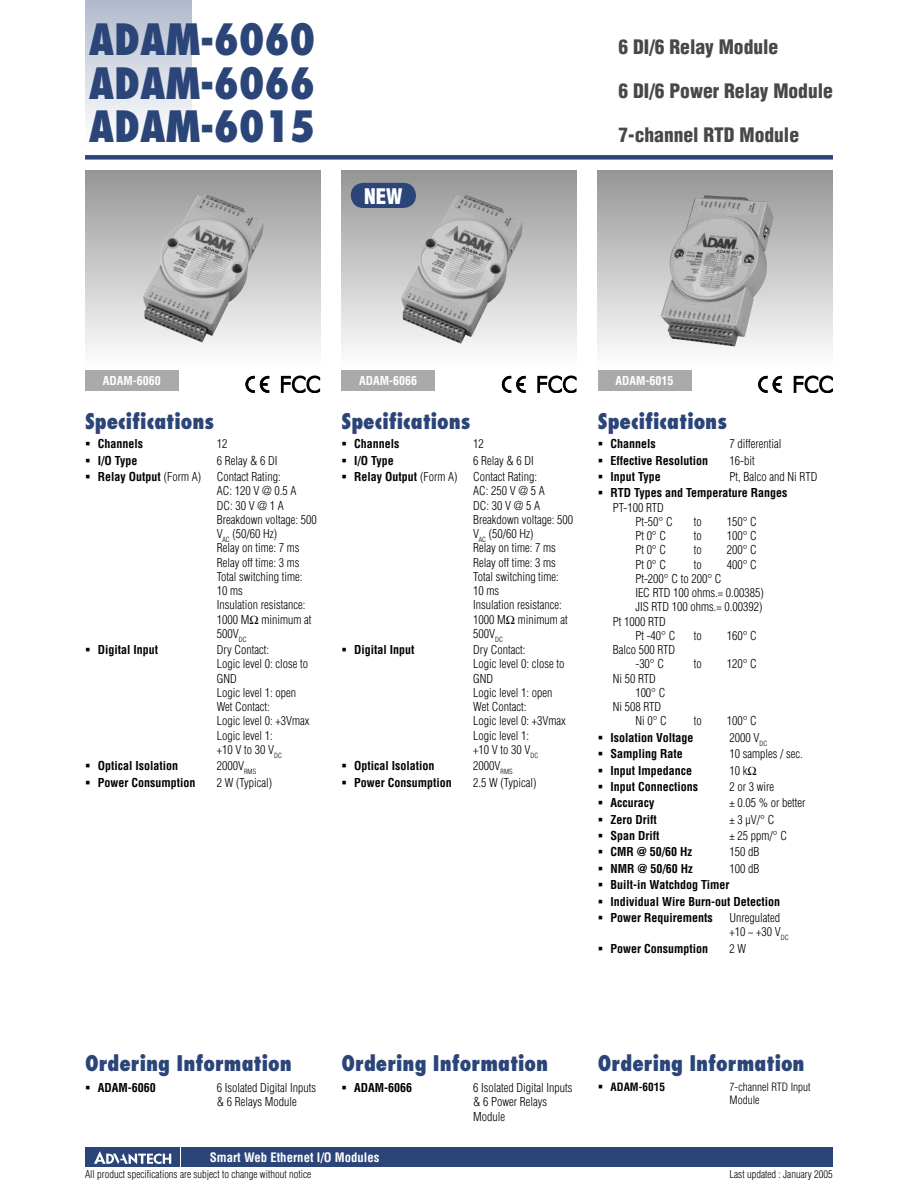
<style>
.page{position:relative;width:918px;height:1188px;background:#fff}
.page>*{position:absolute;margin:0;border:0;box-sizing:border-box;transform-origin:0 0}
.t1{font:800 condensed 42px/43.5px "Futura";color:#2b4578;text-align:justify}
.t2{font:800 condensed 21px "Futura";color:#2b4578}
.t3{font:900 condensed 21px "Helvetica";color:#fff}
.t4{font:900 condensed 19.5px "Helvetica";color:#484848}
.t5{font:700 condensed 12.75px "Helvetica";color:#fff}
.t6{font:300 condensed 12px/14.2px "Helvetica";color:#000}
.t7{font:700 condensed 12px "Helvetica";color:#000}
.t8{font:700 condensed 12px "Helvetica";color:#fff}
.t9{font:300 condensed 11.25px/12.8px "Helvetica";color:#000}
.t10{font:700 condensed 11.25px "Helvetica";color:#000}
.t11{font:300 condensed 10.5px "Helvetica";color:#000}
.s1{font-weight:300}
</style>
<div class="page">
<div style="left:85px;top:155px;width:748px;height:5px;background:#2b4578"></div>
<div style="left:182px;top:1147px;width:651px;height:20px;background:#2b4578"></div>
<div style="left:85px;top:0;width:106px;height:143px;background:linear-gradient(to bottom,#b0bacd,#fff)"></div>
<div style="left:85px;top:1147px;width:95px;height:20px;background:#2b4578"></div>
<svg style="left:94px;top:1151px;width:77px;height:13px"></svg>
<div style="left:85px;top:170px;width:235px;height:200px;background:linear-gradient(to bottom,#969696,#fff)"></div>
<div style="left:341px;top:170px;width:236px;height:200px;background:linear-gradient(to bottom,#969696,#fff)"></div>
<div style="left:598px;top:170px;width:235px;height:200px;background:linear-gradient(to bottom,#969696,#fff)"></div>
<div style="left:85px;top:370px;width:94px;height:21px;background:#aaa"></div>
<div style="left:341px;top:370px;width:94px;height:21px;background:#aaa"></div>
<div style="left:598px;top:370px;width:93px;height:21px;background:#aaa"></div>
<img style="left:661px;top:195px;width:112px;height:151px">
<img style="left:143px;top:194px;width:121px;height:148px">
<svg style="left:351px;top:183px;width:65px;height:25px"></svg>
<img style="left:401px;top:194px;width:122px;height:150px">
<svg style="left:245px;top:376px;width:24px;height:17px"></svg>
<svg style="left:281px;top:376px;width:39px;height:17px"></svg>
<svg style="left:502px;top:376px;width:24px;height:17px"></svg>
<svg style="left:537px;top:376px;width:40px;height:17px"></svg>
<svg style="left:758px;top:376px;width:24px;height:17px"></svg>
<svg style="left:794px;top:376px;width:39px;height:17px"></svg>
<h1 class="t1" style="left:89px;top:17px;width:228px">ADAM-6060<br>ADAM-6066<br>ADAM-6015</h1>
<h2 class="t3" style="left:364px;top:183px;width:40px">NEW</h2>
<h3 class="t4" style="left:619px;top:34px;width:161px">6 DI/6 Relay Module</h3>
<h3 class="t4" style="left:619px;top:79px;width:216px">6 DI/6 Power Relay Module</h3>
<h3 class="t4" style="left:619px;top:123px;width:182px">7-channel RTD Module</h3>
<p class="t8" style="left:103px;top:373px;width:60px">ADAM-6060</p>
<p class="t8" style="left:615px;top:373px;width:60px">ADAM-6015</p>
<h2 class="t2" style="left:85px;top:408px;width:131px">Specifications</h2>
<p class="t8" style="left:359px;top:373px;width:60px">ADAM-6066</p>
<h2 class="t2" style="left:341px;top:408px;width:131px">Specifications</h2>
<h2 class="t2" style="left:598px;top:408px;width:131px">Specifications</h2>
<p class="t7" style="left:85px;top:437px;width:60px">▪ Channels</p>
<p class="t6" style="left:217px;top:437px;width:12px">12</p>
<p class="t7" style="left:85px;top:453px;width:54px">▪ I/O Type</p>
<p class="t6" style="left:217px;top:453px;width:62px">6 Relay &amp; 6 DI</p>
<p class="t7" style="left:85px;top:469px;width:118px">▪ Relay Output <span class="s1">(Form A)</span></p>
<p class="t6" style="left:217px;top:470px;width:101px">Contact Rating:<br>AC: 120 V @ 0.5 A<br>DC: 30 V @ 1 A<br>Breakdown voltage: 500<br>V<sub>AC</sub> (50/60 Hz)<br>Relay on time: 7 ms<br>Relay off time: 3 ms<br>Total switching time:<br>10 ms<br>Insulation resistance:<br>1000 M minimum at<br>500V<sub>DC</sub></p>
<p class="t7" style="left:85px;top:643px;width:75px">▪ Digital Input</p>
<p class="t6" style="left:217px;top:643px;width:94px">Dry Contact:<br>Logic level 0: close to<br>GND<br>Logic level 1: open<br>Wet Contact:<br>Logic level 0: +3Vmax<br>Logic level 1:<br>+10 V to 30 V<sub>DC</sub></p>
<p class="t7" style="left:85px;top:759px;width:95px">▪ Optical Isolation</p>
<p class="t6" style="left:217px;top:759px;width:41px">2000V<sub>RMS</sub></p>
<p class="t7" style="left:85px;top:775px;width:112px">▪ Power Consumption</p>
<p class="t6" style="left:217px;top:775px;width:57px">2 W (Typical)</p>
<p class="t7" style="left:341px;top:437px;width:60px">▪ Channels</p>
<p class="t6" style="left:473px;top:437px;width:12px">12</p>
<p class="t7" style="left:341px;top:453px;width:54px">▪ I/O Type</p>
<p class="t6" style="left:473px;top:453px;width:62px">6 Relay &amp; 6 DI</p>
<p class="t7" style="left:341px;top:469px;width:118px">▪ Relay Output <span class="s1">(Form A)</span></p>
<p class="t6" style="left:473px;top:470px;width:101px">Contact Rating:<br>AC: 250 V @ 5 A<br>DC: 30 V @ 5 A<br>Breakdown voltage: 500<br>V<sub>AC</sub> (50/60 Hz)<br>Relay on time: 7 ms<br>Relay off time: 3 ms<br>Total switching time:<br>10 ms<br>Insulation resistance:<br>1000 M minimum at<br>500V<sub>DC</sub></p>
<p class="t7" style="left:341px;top:643px;width:75px">▪ Digital Input</p>
<p class="t6" style="left:473px;top:643px;width:94px">Dry Contact:<br>Logic level 0: close to<br>GND<br>Logic level 1: open<br>Wet Contact:<br>Logic level 0: +3Vmax<br>Logic level 1:<br>+10 V to 30 V<sub>DC</sub></p>
<p class="t7" style="left:341px;top:759px;width:95px">▪ Optical Isolation</p>
<p class="t6" style="left:473px;top:759px;width:41px">2000V<sub>RMS</sub></p>
<p class="t7" style="left:341px;top:775px;width:112px">▪ Power Consumption</p>
<p class="t6" style="left:473px;top:775px;width:65px">2.5 W (Typical)</p>
<p class="t7" style="left:598px;top:437px;width:60px">▪ Channels</p>
<p class="t6" style="left:730px;top:437px;width:53px">7 differential</p>
<p class="t7" style="left:598px;top:453px;width:112px">▪ Effective Resolution</p>
<p class="t6" style="left:730px;top:453px;width:27px">16-bit</p>
<p class="t7" style="left:598px;top:469px;width:65px">▪ Input Type</p>
<p class="t6" style="left:730px;top:470px;width:89px">Pt, Balco and Ni RTD</p>
<p class="t7" style="left:598px;top:486px;width:191px">▪ RTD Types and Temperature Ranges</p>
<p class="t6" style="left:613px;top:500px;width:53px">PT-100 RTD</p>
<p class="t6" style="left:635px;top:514px;width:39px">Pt-50° C</p>
<p class="t6" style="left:694px;top:514px;width:9px">to</p>
<p class="t6" style="left:727px;top:514px;width:32px">150° C</p>
<p class="t6" style="left:635px;top:529px;width:32px">Pt 0° C</p>
<p class="t6" style="left:694px;top:529px;width:9px">to</p>
<p class="t6" style="left:727px;top:529px;width:32px">100° C</p>
<p class="t6" style="left:635px;top:543px;width:32px">Pt 0° C</p>
<p class="t6" style="left:694px;top:543px;width:9px">to</p>
<p class="t6" style="left:727px;top:543px;width:32px">200° C</p>
<p class="t6" style="left:635px;top:557px;width:32px">Pt 0° C</p>
<p class="t6" style="left:694px;top:557px;width:9px">to</p>
<p class="t6" style="left:727px;top:557px;width:32px">400° C</p>
<p class="t6" style="left:635px;top:571px;width:88px">Pt-200° C to 200° C</p>
<p class="t6" style="left:635px;top:586px;width:130px">IEC RTD 100 ohms.= 0.00385)</p>
<p class="t6" style="left:635px;top:600px;width:129px">JIS RTD 100 ohms.= 0.00392)</p>
<p class="t6" style="left:613px;top:614px;width:55px">Pt 1000 RTD</p>
<p class="t6" style="left:635px;top:628px;width:42px">Pt -40° C</p>
<p class="t6" style="left:694px;top:628px;width:9px">to</p>
<p class="t6" style="left:727px;top:628px;width:32px">160° C</p>
<p class="t6" style="left:635px;top:643px;width:41px;text-indent:-23px">Balco 500 RTD -30° C</p>
<p class="t6" style="left:694px;top:657px;width:9px">to</p>
<p class="t6" style="left:727px;top:657px;width:32px">120° C</p>
<p class="t6" style="left:613px;top:671px;width:45px">Ni 50 RTD</p>
<p class="t6" style="left:635px;top:685px;width:32px">100° C</p>
<p class="t6" style="left:613px;top:700px;width:50px">Ni 508 RTD</p>
<p class="t6" style="left:635px;top:714px;width:33px">Ni 0° C</p>
<p class="t6" style="left:694px;top:714px;width:9px">to</p>
<p class="t6" style="left:727px;top:714px;width:32px">100° C</p>
<p class="t7" style="left:598px;top:730px;width:97px">▪ Isolation Voltage</p>
<p class="t6" style="left:730px;top:730px;width:39px">2000 V<sub>DC</sub></p>
<p class="t7" style="left:598px;top:747px;width:87px">▪ Sampling Rate</p>
<p class="t6" style="left:730px;top:747px;width:75px">10 samples / sec.</p>
<p class="t7" style="left:598px;top:763px;width:96px">▪ Input Impedance</p>
<p class="t6" style="left:730px;top:763px;width:19px">10 k</p>
<p class="t7" style="left:598px;top:779px;width:102px">▪ Input Connections</p>
<p class="t6" style="left:730px;top:779px;width:46px">2 or 3 wire</p>
<p class="t7" style="left:598px;top:796px;width:58px">▪ Accuracy</p>
<p class="t6" style="left:730px;top:796px;width:77px">± 0.05 % or better</p>
<p class="t7" style="left:598px;top:812px;width:61px">▪ Zero Drift</p>
<p class="t6" style="left:730px;top:812px;width:46px">± 3 µV/° C</p>
<p class="t7" style="left:598px;top:828px;width:63px">▪ Span Drift</p>
<p class="t6" style="left:730px;top:829px;width:59px">± 25 ppm/° C</p>
<p class="t7" style="left:598px;top:845px;width:96px">▪ CMR @ 50/60 Hz</p>
<p class="t6" style="left:730px;top:845px;width:31px">150 dB</p>
<p class="t7" style="left:598px;top:861px;width:97px">▪ NMR @ 50/60 Hz</p>
<p class="t6" style="left:730px;top:861px;width:31px">100 dB</p>
<p class="t7" style="left:598px;top:878px;width:133px">▪ Built-in Watchdog Timer</p>
<p class="t7" style="left:598px;top:894px;width:184px">▪ Individual Wire Burn-out Detection</p>
<p class="t7" style="left:598px;top:910px;width:117px">▪ Power Requirements</p>
<p class="t6" style="left:730px;top:910px;width:61px">Unregulated +10 ~ +30 V<sub>DC</sub></p>
<p class="t7" style="left:598px;top:941px;width:112px">▪ Power Consumption</p>
<p class="t6" style="left:730px;top:941px;width:18px">2 W</p>
<h2 class="t2" style="left:85px;top:1050px;width:208px">Ordering Information</h2>
<p class="t7" style="left:85px;top:1080px;width:72px">▪ ADAM-6060</p>
<p class="t6" style="left:217px;top:1080px;width:101px">6 Isolated Digital Inputs &amp; 6 Relays Module</p>
<h2 class="t2" style="left:341px;top:1050px;width:208px">Ordering Information</h2>
<p class="t7" style="left:341px;top:1080px;width:72px">▪ ADAM-6066</p>
<p class="t6" style="left:473px;top:1080px;width:101px">6 Isolated Digital Inputs &amp; 6 Power Relays<br>Module</p>
<h2 class="t2" style="left:598px;top:1050px;width:208px">Ordering Information</h2>
<p class="t10" style="left:598px;top:1080px;width:69px">▪ ADAM-6015</p>
<p class="t9" style="left:730px;top:1081px;width:83px">7-channel RTD Input<br>Module</p>
<p class="t5" style="left:210px;top:1150px;width:171px">Smart Web Ethernet I/O Modules</p>
<p class="t11" style="left:85px;top:1168px;width:228px">All product specifications are subject to change without notice</p>
<p class="t11" style="left:730px;top:1168px;width:105px">Last updated : January 2005</p>
</div>
